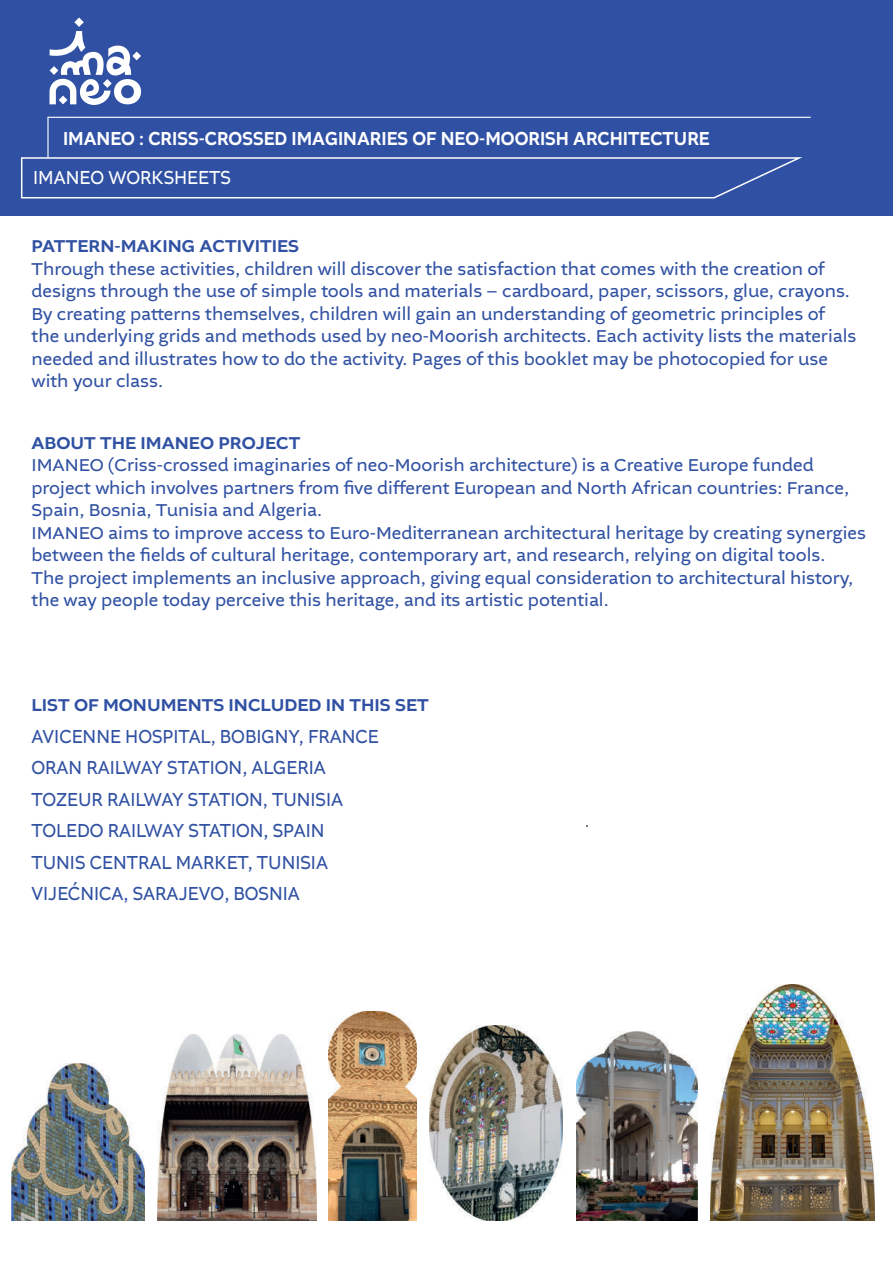
<style>
.page{position:relative;width:893px;height:1263px;background:#fff}
.page>*{position:absolute;margin:0;border:0;box-sizing:border-box;transform-origin:0 0}
.t1{font:19.8px/31.5px "Altivo";color:#3051a3;scale:.89 1}
.t2{font:500 19.8px "Altivo";color:#fff;scale:.89 1}
.t3{font:19.8px "Altivo";color:#fff;scale:.89 1}
.t4{font:18px/22.5px "Altivo";color:#3051a3}
.t5{font:500 18px "Altivo";color:#3051a3}
</style>
<div class="page">
<div style="left:0;top:0;width:893px;height:215px;background:#3051a3"></div>
<svg style="left:50px;top:18px;width:91px;height:87px"></svg>
<svg style="left:21px;top:117px;width:790px;height:81px"></svg>
<img style="left:12px;top:1063px;width:133px;height:158px">
<img style="left:157px;top:1034px;width:159px;height:187px">
<img style="left:429px;top:1025px;width:134px;height:196px">
<img style="left:329px;top:1011px;width:88px;height:210px">
<img style="left:710px;top:984px;width:164px;height:237px">
<img style="left:576px;top:1032px;width:121px;height:189px">
<p class="t2" style="left:63px;top:127px;width:728px">IMANEO : CRISS-CROSSED IMAGINARIES OF NEO-MOORISH ARCHITECTURE</p>
<p class="t3" style="left:33px;top:167px;width:224px">IMANEO WORKSHEETS</p>
<p class="t5" style="left:32px;top:235px;width:269px">PATTERN-MAKING ACTIVITIES</p>
<p class="t4" style="left:32px;top:258px;width:826px">Through these activities, children will discover the satisfaction that comes with the creation of designs through the use of simple tools and materials – cardboard, paper, scissors, glue, crayons.<br>By creating pa﬙erns themselves, children will gain an understanding of geometric principles of the underlying grids and methods used by neo-Moorish architects. Each activity lists the materials needed and illustrates how to do the activity. Pages of this booklet may be photocopied for use with your class.</p>
<p class="t5" style="left:32px;top:432px;width:270px">ABOUT THE IMANEO PROJECT</p>
<p class="t4" style="left:32px;top:454px;width:836px">IMANEO (Criss-crossed imaginaries of neo-Moorish architecture) is a Creative Europe funded project which involves partners from five different European and North African countries: France, Spain, Bosnia, Tunisia and Algeria.<br>IMANEO aims to improve access to Euro-Mediterranean architectural heritage by creating synergies between the fields of cultural heritage, contemporary art, and research, relying on digital tools.<br>The project implements an inclusive approach, giving equal consideration to architectural history, the way people today perceive this heritage, and its artistic potential.</p>
<p class="t5" style="left:32px;top:694px;width:399px">LIST OF MONUMENTS INCLUDED IN THIS SET</p>
<p class="t1" style="left:32px;top:721px;width:392px">AVICENNE HOSPITAL, BOBIGNY, FRANCE<br>ORAN RAILWAY STATION, ALGERIA<br>TOZEUR RAILWAY STATION, TUNISIA<br>TOLEDO RAILWAY STATION, SPAIN<br>TUNIS CENTRAL MARKET, TUNISIA<br>VIJEĆNICA, SARAJEVO, BOSNIA</p>
</div>
